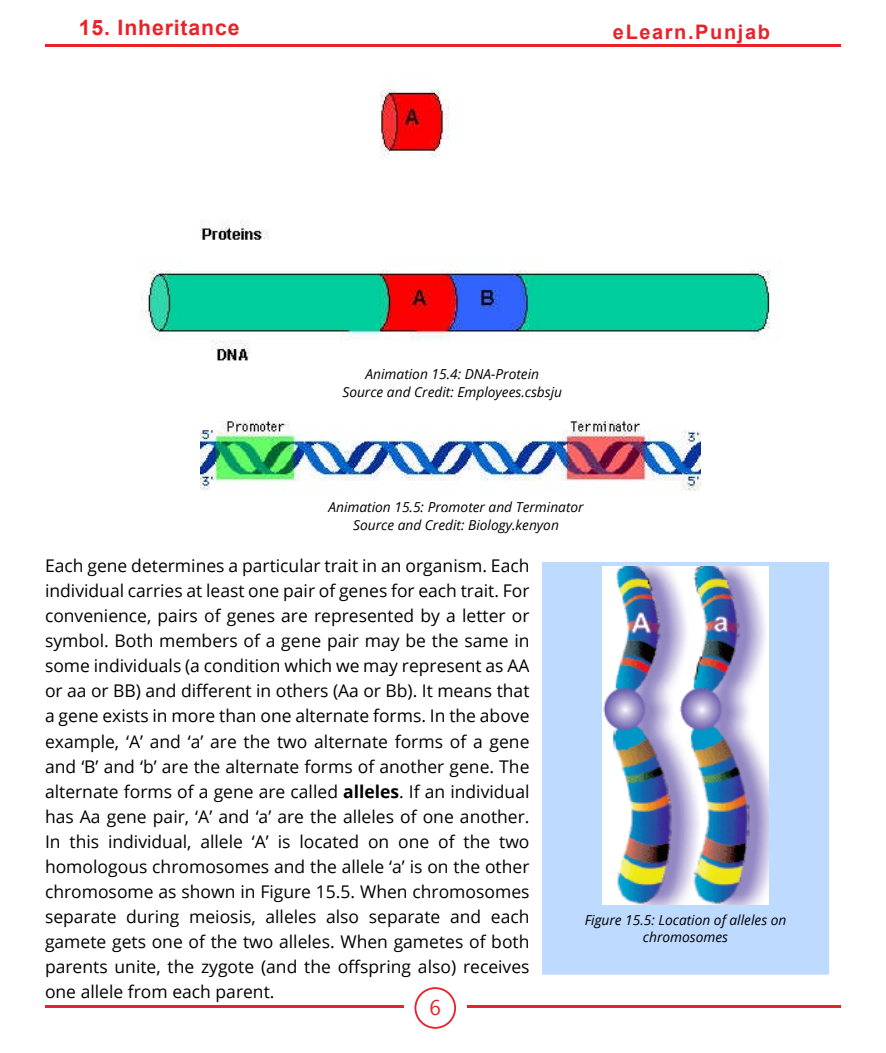
<style>
.page{position:relative;width:886px;height:1053px;background:#fff}
.page>*{position:absolute;margin:0;border:0;box-sizing:border-box;transform-origin:0 0}
.t1{font:700 21.25px "Arial";letter-spacing:.04em;color:#eb212a}
.t2{font:21.25px "Segoe UI";color:#eb212a}
.t3{font:700 20px "Arial";letter-spacing:.08em;color:#eb212a}
.t4{font:17.5px/25px "Open Sans";color:#000;text-align:justify}
.t5{font:italic 13.75px/17.5px "Open Sans";color:#000;text-align:center}
.s1{font-weight:700}
</style>
<div class="page">
<hr style="left:45px;top:1005px;width:359px;height:2px;background:#eb212a">
<hr style="left:467px;top:1005px;width:374px;height:2px;background:#eb212a">
<svg style="left:414px;top:987px;width:42px;height:41px"></svg>
<div style="left:416px;top:988px;width:38px;height:38px;background:#fff;border-radius:50%"></div>
<hr style="left:45px;top:45px;width:796px;height:2px;background:#eb212a">
<img style="left:140px;top:89px;width:630px;height:272px">
<img style="left:200px;top:420px;width:500px;height:71px">
<div style="left:536px;top:555px;width:299px;height:425px;background:#bedaff"></div>
<img style="left:603px;top:567px;width:165px;height:337px">
<div style="left:529px;top:549px;width:312px;height:438px;border:12px solid #fff"></div>
<p class="t1" style="left:79px;top:12px;width:162px">15. Inheritance</p>
<p class="t3" style="left:613px;top:18px;width:159px">eLearn.Punjab</p>
<p class="t5" style="left:342px;top:365px;width:221px">Animation 15.4: DNA-Protein<br>Source and Credit: Employees.csbsju</p>
<p class="t5" style="left:328px;top:498px;width:257px">Animation 15.5: Promoter and Terminator<br>Source and Credit: Biology.kenyon</p>
<p class="t4" style="left:45px;top:553px;width:486px">Each gene determines a particular trait in an organism. Each individual carries at least one pair of genes for each trait. For convenience, pairs of genes are represented by a letter or symbol. Both members of a gene pair may be the same in some individuals (a condition which we may represent as AA or aa or BB) and different in others (Aa or Bb). It means that a gene exists in more than one alternate forms. In the above example, ‘A’ and ‘a’ are the two alternate forms of a gene and ‘B’ and ‘b’ are the alternate forms of another gene. The alternate forms of a gene are called <span class="s1">alleles</span>. If an individual has Aa gene pair, ‘A’ and ‘a’ are the alleles of one another.<br>In this individual, allele ‘A’ is located on one of the two homologous chromosomes and the allele ‘a’ is on the other chromosome as shown in Figure 15.5. When chromosomes separate during meiosis, alleles also separate and each gamete gets one of the two alleles. When gametes of both parents unite, the zygote (and the offspring also) receives one allele from each parent.</p>
<p class="t5" style="left:585px;top:910px;width:203px">Figure 15.5: Location of alleles on chromosomes</p>
<p class="t2" style="left:429px;top:993px;width:13px">6</p>
</div>
